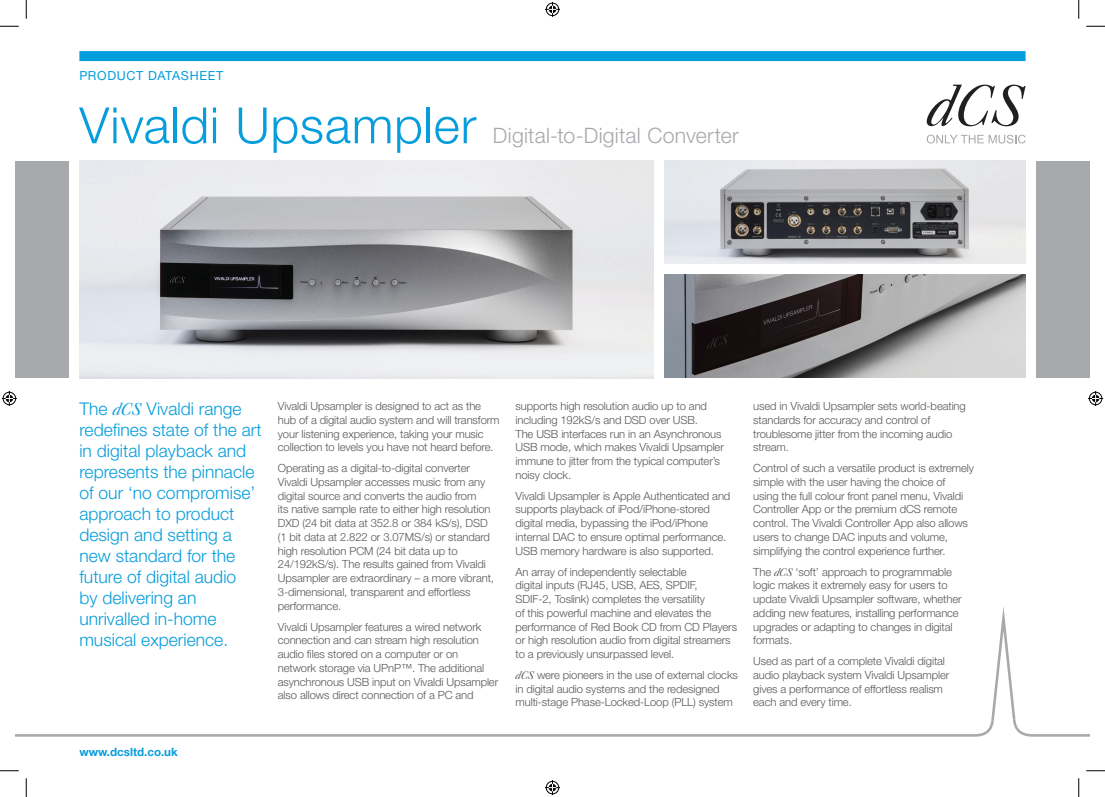
<style>
.page{position:relative;width:1105px;height:797px;background:#fff}
.page>*{position:absolute;margin:0;border:0;box-sizing:border-box;transform-origin:0 0}
.Product_Title_-_Fron{font:300 50px "Helvetica Neue";letter-spacing:.015em;color:#069ddc}
.Product_Title_-_Fron-2{font:300 21.25px "Helvetica Neue";letter-spacing:.01em;color:#a8a9ad}
.Blue_Intro_Text_-_Fr{font:300 17.5px/21px "Helvetica Neue";color:#069ddc}
.t1{font:12.5px "Helvetica Neue";letter-spacing:.05em;color:#069ddc}
.t2{font:700 11.5px "Helvetica Neue";color:#069ddc}
.Body_Text_-_Front{font:300 11.25px/13.8px "Helvetica Neue";letter-spacing:-.01em;color:#57585a}
.s1{font-family:"Caslon Five Forty";font-weight:400;font-style:italic}
</style>
<div class="page">
<svg style="left:16px;top:607px;width:1073px;height:129px"></svg>
<div style="left:79px;top:51px;width:946px;height:10px;background:#069ddc"></div>
<div style="left:16px;top:161px;width:53px;height:216px;background:#a8a9ad"></div>
<div style="left:1036px;top:161px;width:53px;height:216px;background:#a8a9ad"></div>
<svg style="left:927px;top:85px;width:98px;height:41px"></svg>
<svg style="left:927px;top:135px;width:98px;height:8px"></svg>
<img style="left:79px;top:161px;width:574px;height:217px">
<img style="left:664px;top:274px;width:361px;height:103px">
<img style="left:664px;top:161px;width:361px;height:103px">
<svg style="left:0;top:25px;width:19px;height:2px"></svg>
<svg style="left:1086px;top:25px;width:19px;height:2px"></svg>
<svg style="left:0;top:770px;width:19px;height:1px"></svg>
<svg style="left:1086px;top:770px;width:19px;height:1px"></svg>
<svg style="left:25px;top:0;width:2px;height:19px"></svg>
<svg style="left:25px;top:778px;width:2px;height:19px"></svg>
<svg style="left:1078px;top:0;width:1px;height:19px"></svg>
<svg style="left:1078px;top:778px;width:1px;height:19px"></svg>
<svg style="left:545px;top:2px;width:15px;height:15px"></svg>
<svg style="left:545px;top:780px;width:15px;height:15px"></svg>
<svg style="left:2px;top:391px;width:15px;height:15px"></svg>
<svg style="left:1088px;top:391px;width:15px;height:15px"></svg>
<p class="t1" style="left:79px;top:68px;width:146px">PRODUCT DATASHEET</p>
<p class="Product_Title_-_Fron" style="left:79px;top:95px;width:398px">Vivaldi Upsampler</p>
<p class="Product_Title_-_Fron-2" style="left:493px;top:123px;width:248px">Digital-to-Digital Converter</p>
<p class="Blue_Intro_Text_-_Fr" style="left:79px;top:398px;width:184px">The <span class="s1">dCS</span> Vivaldi range redefines state of the art in digital playback and represents the pinnacle of our ‘no compromise’ approach to product design and setting a new standard for the future of digital audio<br>by delivering an unrivalled in-home musical experience.</p>
<p class="t2" style="left:79px;top:745px;width:100px">www.dcsltd.co.uk</p>
<p class="Body_Text_-_Front" style="left:278px;top:399px;width:223px">Vivaldi Upsampler is designed to act as the hub of a digital audio system and will transform your listening experience, taking your music collection to levels you have not heard before.</p>
<p class="Body_Text_-_Front" style="left:278px;top:461px;width:218px">Operating as a digital-to-digital converter Vivaldi Upsampler accesses music from any digital source and converts the audio from<br>its native sample rate to either high resolution DXD (24 bit data at 352.8 or 384 kS/s), DSD (1 bit data at 2.822 or 3.07MS/s) or standard high resolution PCM (24 bit data up to 24/192kS/s). The results gained from Vivaldi Upsampler are extraordinary – a more vibrant, 3-dimensional, transparent and effortless performance.</p>
<p class="Body_Text_-_Front" style="left:278px;top:619px;width:222px">Vivaldi Upsampler features a wired network connection and can stream high resolution audio files stored on a computer or on network storage via UPnP™. The additional asynchronous USB input on Vivaldi Upsampler also allows direct connection of a PC and</p>
<p class="Body_Text_-_Front" style="left:516px;top:399px;width:210px">supports high resolution audio up to and including 192kS/s and DSD over USB.<br>The USB interfaces run in an Asynchronous USB mode, which makes Vivaldi Upsampler immune to jitter from the typical computer’s noisy clock.</p>
<p class="Body_Text_-_Front" style="left:516px;top:488px;width:216px">Vivaldi Upsampler is Apple Authenticated and supports playback of iPod/iPhone-stored digital media, bypassing the iPod/iPhone internal DAC to ensure optimal performance.<br>USB memory hardware is also supported.</p>
<p class="Body_Text_-_Front" style="left:516px;top:564px;width:223px">An array of independently selectable<br>digital inputs (RJ45, USB, AES, SPDIF,<br>SDIF-2, Toslink) completes the versatility<br>of this powerful machine and elevates the performance of Red Book CD from CD Players or high resolution audio from digital streamers to a previously unsurpassed level.</p>
<p class="Body_Text_-_Front" style="left:516px;top:667px;width:224px"><span class="s1">dCS</span> were pioneers in the use of external clocks in digital audio systems and the redesigned multi-stage Phase-Locked-Loop (PLL) system</p>
<p class="Body_Text_-_Front" style="left:753px;top:399px;width:214px">used in Vivaldi Upsampler sets world-beating standards for accuracy and control of troublesome jitter from the incoming audio stream.</p>
<p class="Body_Text_-_Front" style="left:753px;top:461px;width:222px">Control of such a versatile product is extremely simple with the user having the choice of<br>using the full colour front panel menu, Vivaldi Controller App or the premium dCS remote control. The Vivaldi Controller App also allows users to change DAC inputs and volume, simplifying the control experience further.</p>
<p class="Body_Text_-_Front" style="left:753px;top:564px;width:210px">The <span class="s1">dCS</span> ‘soft’ approach to programmable logic makes it extremely easy for users to update Vivaldi Upsampler software, whether adding new features, installing performance upgrades or adapting to changes in digital formats.</p>
<p class="Body_Text_-_Front" style="left:753px;top:654px;width:198px">Used as part of a complete Vivaldi digital audio playback system Vivaldi Upsampler gives a performance of effortless realism each and every time.</p>
</div>
